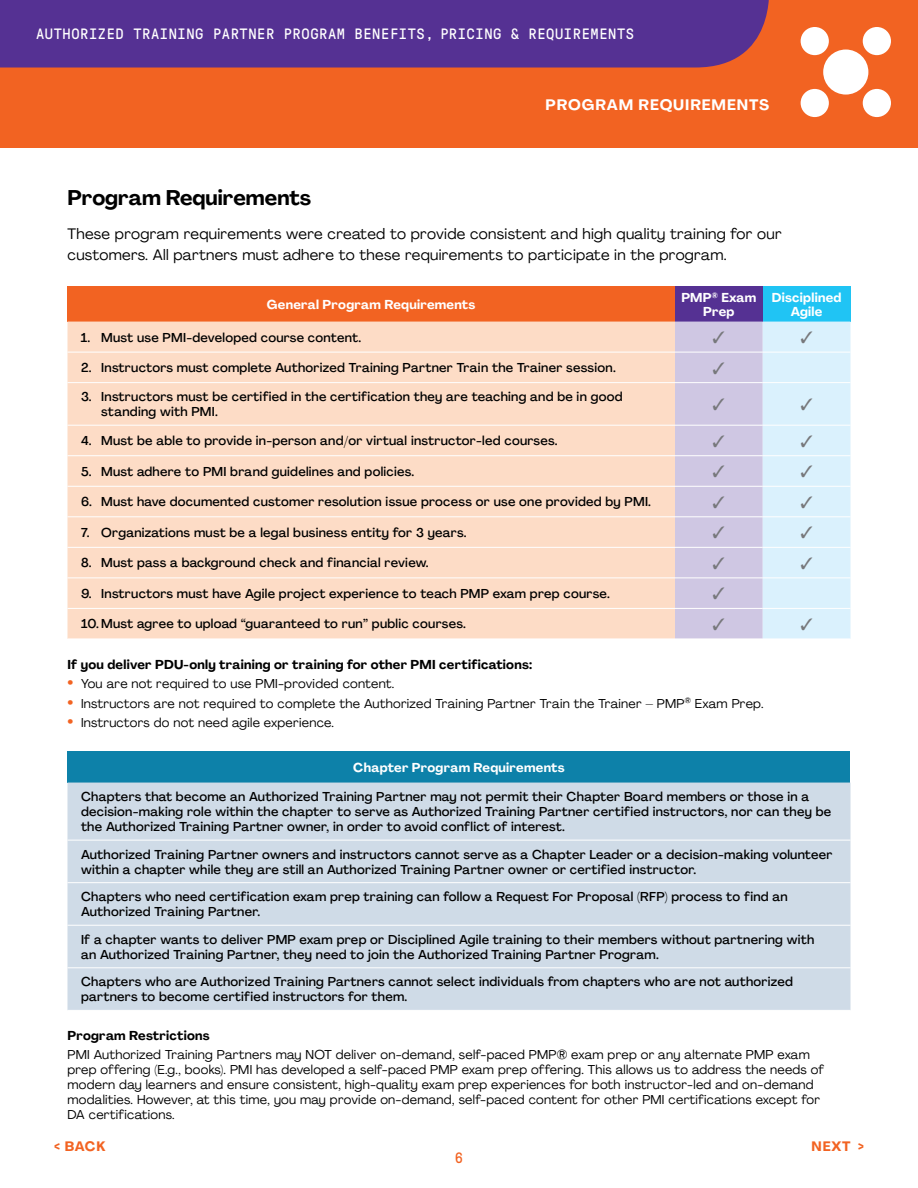
<style>
.page{position:relative;width:918px;height:1188px;background:#fff}
.page>*{position:absolute;margin:0;border:0;box-sizing:border-box;transform-origin:0 0}
.t1{font:700 21px "Agrandir";color:#000}
.t2{font:15px/21px "Agrandir";letter-spacing:.02em;color:#000}
.t3{font:15px "GT Pressura Mono";letter-spacing:.04em;color:#fff}
.t4{font:700 15px "Agrandir";letter-spacing:.06em;color:#fff}
.t5{font:15px "GT Pressura Mono";color:#f26322}
.t6{font:700 13.5px "Agrandir";letter-spacing:.06em;color:#f26322}
.t7{font:500 12.75px/15px "Agrandir";letter-spacing:.02em;color:#000}
.t8{font:12.75px/15px "Agrandir";letter-spacing:.02em;color:#000}
.t9{font:700 12.75px "Agrandir";letter-spacing:.02em;color:#000}
.t10{font:700 12.75px/13.5px "Agrandir";letter-spacing:.02em;color:#fff;text-align:center}
.s1{font-weight:700;font-size:18px;color:#f26322}
</style>
<div class="page">
<div style="left:0;top:0;width:918px;height:148px;background:#f26322"></div>
<div style="left:0;top:0;width:769px;height:68px;background:#553193"></div>
<div style="left:823px;top:50px;width:45px;height:45px;background:#fff;border-radius:50%"></div>
<div style="left:863px;top:27px;width:28px;height:28px;background:#fff;border-radius:50%"></div>
<div style="left:801px;top:27px;width:28px;height:28px;background:#fff;border-radius:50%"></div>
<div style="left:863px;top:89px;width:28px;height:28px;background:#fff;border-radius:50%"></div>
<div style="left:801px;top:89px;width:28px;height:28px;background:#fff;border-radius:50%"></div>
<div style="left:68px;top:286px;width:607px;height:36px;background:#f26322"></div>
<div style="left:675px;top:286px;width:88px;height:36px;background:#553193"></div>
<div style="left:763px;top:286px;width:87px;height:36px;background:#20c4f4"></div>
<div style="left:68px;top:322px;width:607px;height:317px;background:#fddcc6"></div>
<hr style="left:68px;top:352px;width:607px;height:1px;background:#fff">
<hr style="left:68px;top:382px;width:607px;height:1px;background:#fff">
<hr style="left:68px;top:425px;width:607px;height:1px;background:#fff">
<hr style="left:68px;top:455px;width:607px;height:1px;background:#fff">
<hr style="left:68px;top:486px;width:607px;height:1px;background:#fff">
<hr style="left:68px;top:516px;width:607px;height:1px;background:#fff">
<hr style="left:68px;top:547px;width:607px;height:1px;background:#fff">
<hr style="left:68px;top:578px;width:607px;height:1px;background:#fff">
<hr style="left:68px;top:608px;width:607px;height:1px;background:#fff">
<div style="left:68px;top:751px;width:782px;height:32px;background:#0d81a9"></div>
<div style="left:68px;top:783px;width:782px;height:227px;background:#cfdbe7"></div>
<hr style="left:68px;top:840px;width:782px;height:1px;background:#fff">
<hr style="left:68px;top:882px;width:782px;height:1px;background:#fff">
<hr style="left:68px;top:925px;width:782px;height:1px;background:#fff">
<hr style="left:68px;top:967px;width:782px;height:1px;background:#fff">
<svg style="left:675px;top:322px;width:175px;height:317px;background:#d5ddf0"></svg>
<p class="t3" style="left:36px;top:26px;width:600px">AUTHORIZED TRAINING PARTNER PROGRAM BENEFITS, PRICING &amp; REQUIREMENTS</p>
<p class="t4" style="left:546px;top:95px;width:225px">Program Requirements</p>
<h1 class="t1" style="left:68px;top:184px;width:245px">Program Requirements</h1>
<p class="t2" style="left:68px;top:223px;width:716px">These program requirements were created to provide consistent and high quality training for our customers. All partners must adhere to these requirements to participate in the program.</p>
<p class="t10" style="left:267px;top:298px;width:210px">General Program Requirements</p>
<p class="t10" style="left:681px;top:291px;width:77px">PMP<sup>®</sup> Exam<br>Prep</p>
<p class="t10" style="left:772px;top:291px;width:71px">Disciplined<br>Agile</p>
<p class="t7" style="left:81px;top:330px;width:282px">1. Must use PMI-developed course content.</p>
<p class="t7" style="left:81px;top:360px;width:536px">2. Instructors must complete Authorized Training Partner Train the Trainer session.</p>
<p class="t7" style="left:101px;top:389px;width:523px;text-indent:-20px">3. Instructors must be certified in the certification they are teaching and be in good standing with PMI.</p>
<p class="t7" style="left:81px;top:433px;width:478px">4. Must be able to provide in-person and/or virtual instructor-led courses.</p>
<p class="t7" style="left:81px;top:464px;width:335px">5. Must adhere to PMI brand guidelines and policies.</p>
<p class="t7" style="left:81px;top:494px;width:572px">6. Must have documented customer resolution issue process or use one provided by PMI.</p>
<p class="t7" style="left:81px;top:525px;width:387px">7. Organizations must be a legal business entity for 3 years.</p>
<p class="t7" style="left:81px;top:555px;width:349px">8. Must pass a background check and financial review.</p>
<p class="t7" style="left:81px;top:586px;width:530px">9. Instructors must have Agile project experience to teach PMP exam prep course.</p>
<p class="t7" style="left:81px;top:616px;width:386px">10. Must agree to upload “guaranteed to run” public courses.</p>
<p class="t9" style="left:68px;top:656px;width:466px">If you deliver PDU -only training or training for other PMI certifications:</p>
<p class="t8" style="left:68px;top:676px;width:328px"><span class="s1">•</span> You are not required to use PMI-provided content.</p>
<p class="t8" style="left:68px;top:695px;width:697px"><span class="s1">•</span> Instructors are not required to complete the Authorized Training Partner Train the Trainer – PMP<sup>®</sup> Exam Prep.</p>
<p class="t8" style="left:68px;top:715px;width:268px"><span class="s1">•</span> Instructors do not need agile experience.</p>
<p class="t10" style="left:353px;top:760px;width:213px">Chapter Program Requirements</p>
<p class="t7" style="left:81px;top:789px;width:752px">Chapters that become an Authorized Training Partner may not permit their Chapter Board members or those in a decision-making role within the chapter to serve as Authorized Training Partner certified instructors, nor can they be the Authorized Training Partner owner, in order to avoid conflict of interest.</p>
<p class="t7" style="left:81px;top:847px;width:753px">Authorized Training Partner owners and instructors cannot serve as a Chapter Leader or a decision-making volunteer within a chapter while they are still an Authorized Training Partner owner or certified instructor.</p>
<p class="t7" style="left:81px;top:889px;width:708px">Chapters who need certification exam prep training can follow a Request For Proposal (RFP) process to find an<br>Authorized Training Partner.</p>
<p class="t7" style="left:81px;top:932px;width:735px">If a chapter wants to deliver PMP exam prep or Disciplined Agile training to their members without partnering with an Authorized Training Partner, they need to join the Authorized Training Partner Program.</p>
<p class="t7" style="left:81px;top:974px;width:714px">Chapters who are Authorized Training Partners cannot select individuals from chapters who are not authorized partners to become certified instructors for them.</p>
<p class="t9" style="left:67px;top:1028px;width:144px">Program Restrictions</p>
<p class="t8" style="left:67px;top:1047px;width:758px">PMI Authorized Training Partners may NOT deliver on-demand, self-paced PMP® exam prep or any alternate PMP exam prep offering (E.g., books). PMI has developed a self-paced PMP exam prep offering. This allows us to address the needs of modern day learners and ensure consistent, high-quality exam prep experiences for both instructor-led and on-demand modalities. However, at this time, you may provide on-demand, self-paced content for other PMI certifications except for DA certifications.</p>
<p class="t6" style="left:54px;top:1138px;width:53px">&lt; Back</p>
<p class="t6" style="left:812px;top:1138px;width:54px">Next &gt;</p>
<p class="t5" style="left:455px;top:1150px;width:10px">6</p>
</div>
